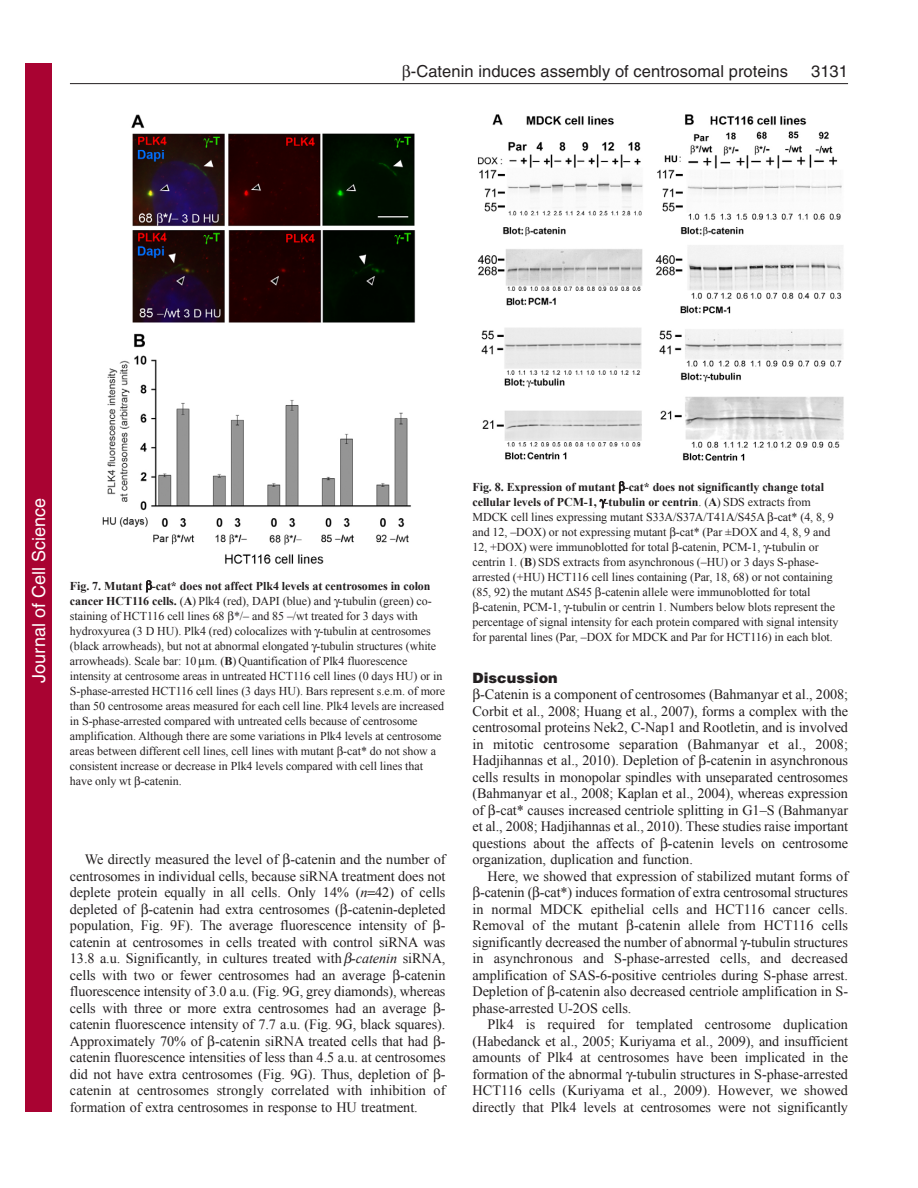
<style>
.page{position:relative;width:918px;height:1188px;background:#fff}
.page>*{position:absolute;margin:0;border:0;box-sizing:border-box;transform-origin:0 0}
.t1{font:18px "Helvetica";color:#fff}
.t2{font:16.5px "Helvetica";letter-spacing:.005em;color:#231f20}
.t3{font:14.25px/16.5px "Times New Roman";letter-spacing:-.005em;color:#231f20;text-align:justify}
.t4{font:900 14.25px "Helvetica";letter-spacing:.005em;color:#231f20}
.t5{font:12px/15px "Times New Roman";letter-spacing:-.005em;color:#231f20}
.t6{font:700 12px "Times New Roman";letter-spacing:-.005em;color:#231f20}
.s1{font-weight:700}
.s2{font-style:italic}
.s3{font-weight:400}
</style>
<div class="page">
<hr style="left:70px;top:83px;width:778px;height:1px;background:#231f20">
<img style="left:102px;top:114px;width:314px;height:450px">
<img style="left:477px;top:114px;width:367px;height:347px">
<div style="left:26px;top:64px;width:26px;height:1048px;background:#a90332"></div>
<p class="t2" style="left:411px;top:65px;width:379px">-Catenin induces assembly of centrosomal proteins</p>
<p class="t2" style="left:811px;top:65px;width:38px">3131</p>
<p class="t1" style="left:28px;top:683px;width:186px;rotate:-90deg">Journal of Cell Science</p>
<p class="t5" style="left:70px;top:578px;width:377px"><span class="s1">Fig. 7. Mutant -cat* does not affect Plk4 levels at centrosomes in colon cancer HCT116 cells.</span> (<span class="s1">A</span>) Plk4 (red), DAPI (blue) and -tubulin (green) co&shy;staining of HCT116 cell lines 68 */– and 85 –/wt treated for 3 days with hydroxyurea (3 D HU). Plk4 (red) colocalizes with -tubulin at centrosomes (black arrowheads), but not at abnormal elongated -tubulin structures (white arrowheads). Scale bar: 10 m. (<span class="s1">B</span>) Quantification of Plk4 fluorescence intensity at centrosome areas in untreated HCT116 cell lines (0 days HU) or in S-phase-arrested HCT116 cell lines (3 days HU). Bars represent s.e.m. of more than 50 centrosome areas measured for each cell line. Plk4 levels are increased in S-phase-arrested compared with untreated cells because of centrosome amplification. Although there are some variations in Plk4 levels at centrosome areas between different cell lines, cell lines with mutant -cat* do not show a consistent increase or decrease in Plk4 levels compared with cell lines that have only wt -catenin.</p>
<p class="t3" style="left:70px;top:851px;width:377px;text-indent:15px">We directly measured the level of -catenin and the number of centrosomes in individual cells, because siRNA treatment does not deplete protein equally in all cells. Only 14% (<span class="s2">n</span> 42) of cells depleted of -catenin had extra centrosomes ( -catenin-depleted population, Fig. 9F). The average fluorescence intensity of - catenin at centrosomes in cells treated with control siRNA was 13.8 a.u. Significantly, in cultures treated with <span class="s2">-catenin</span> siRNA, cells with two or fewer centrosomes had an average -catenin fluorescence intensity of 3.0 a.u. (Fig. 9G, grey diamonds), whereas cells with three or more extra centrosomes had an average - catenin fluorescence intensity of 7.7 a.u. (Fig. 9G, black squares).<br>Approximately 70% of -catenin siRNA treated cells that had - catenin fluorescence intensities of less than 4.5 a.u. at centrosomes did not have extra centrosomes (Fig. 9G). Thus, depletion of - catenin at centrosomes strongly correlated with inhibition of formation of extra centrosomes in response to HU treatment.</p>
<p class="t6" style="left:472px;top:480px;width:353px">Fig. 8. Expression of mutant -cat* does not significantly change total</p>
<p class="t6" style="left:472px;top:495px;width:340px">cellular levels of PCM-1, -tubulin or centrin<span class="s3">. (</span>A<span class="s3">) SDS extracts from</span></p>
<p class="t5" style="left:472px;top:509px;width:363px">MDCK cell lines expressing mutant S33A/S37A/T41A/S45A -cat* (4, 8, 9</p>
<p class="t5" style="left:472px;top:524px;width:359px">and 12, –DOX) or not expressing mutant -cat* (Par ±DOX and 4, 8, 9 and</p>
<p class="t5" style="left:472px;top:539px;width:348px">12, +DOX) were immunoblotted for total -catenin, PCM-1, -tubulin or</p>
<p class="t5" style="left:473px;top:554px;width:348px">centrin 1. (<span class="s1">B</span>) SDS extracts from asynchronous (–HU) or 3 days S-phase-</p>
<p class="t5" style="left:472px;top:569px;width:362px">arrested (+HU) HCT116 cell lines containing (Par, 18, 68) or not containing</p>
<p class="t5" style="left:472px;top:584px;width:340px">(85, 92) the mutant S45 -catenin allele were immunoblotted for total</p>
<p class="t5" style="left:479px;top:599px;width:358px">-catenin, PCM-1, -tubulin or centrin 1. Numbers below blots represent the</p>
<p class="t5" style="left:472px;top:614px;width:367px">percentage of signal intensity for each protein compared with signal intensity</p>
<p class="t5" style="left:472px;top:629px;width:362px">for parental lines (Par, –DOX for MDCK and Par for HCT116) in each blot.</p>
<p class="t4" style="left:473px;top:672px;width:87px">Discussion</p>
<p class="t3" style="left:473px;top:686px;width:377px;text-indent:8px">-Catenin is a component of centrosomes (Bahmanyar et al., 2008; Corbit et al., 2008; Huang et al., 2007), forms a complex with the centrosomal proteins Nek2, C-Nap1 and Rootletin, and is involved in mitotic centrosome separation (Bahmanyar et al., 2008; Hadjihannas et al., 2010). Depletion of -catenin in asynchronous cells results in monopolar spindles with unseparated centrosomes (Bahmanyar et al., 2008; Kaplan et al., 2004), whereas expression of -cat* causes increased centriole splitting in G1–S (Bahmanyar et al., 2008; Hadjihannas et al., 2010). These studies raise important questions about the affects of -catenin levels on centrosome organization, duplication and function.</p>
<p class="t3" style="left:488px;top:867px;width:362px">Here, we showed that expression of stabilized mutant forms of</p>
<p class="t3" style="left:480px;top:884px;width:369px">-catenin ( -cat*) induces formation of extra centrosomal structures</p>
<p class="t3" style="left:473px;top:900px;width:377px">in normal MDCK epithelial cells and HCT116 cancer cells.</p>
<p class="t3" style="left:473px;top:917px;width:377px">Removal of the mutant -catenin allele from HCT116 cells</p>
<p class="t3" style="left:473px;top:933px;width:377px">significantly decreased the number of abnormal -tubulin structures</p>
<p class="t3" style="left:473px;top:950px;width:377px">in asynchronous and S-phase-arrested cells, and decreased</p>
<p class="t3" style="left:473px;top:966px;width:377px">amplification of SAS-6-positive centrioles during S-phase arrest.</p>
<p class="t3" style="left:473px;top:983px;width:377px">Depletion of -catenin also decreased centriole amplification in S-</p>
<p class="t3" style="left:473px;top:999px;width:161px">phase-arrested U-2OS cells.</p>
<p class="t3" style="left:488px;top:1016px;width:362px">Plk4 is required for templated centrosome duplication</p>
<p class="t3" style="left:473px;top:1032px;width:377px">(Habedanck et al., 2005; Kuriyama et al., 2009), and insufficient</p>
<p class="t3" style="left:473px;top:1049px;width:377px">amounts of Plk4 at centrosomes have been implicated in the</p>
<p class="t3" style="left:473px;top:1065px;width:377px">formation of the abnormal -tubulin structures in S-phase-arrested</p>
<p class="t3" style="left:473px;top:1082px;width:377px">HCT116 cells (Kuriyama et al., 2009). However, we showed</p>
<p class="t3" style="left:473px;top:1098px;width:377px">directly that Plk4 levels at centrosomes were not significantly</p>
</div>
